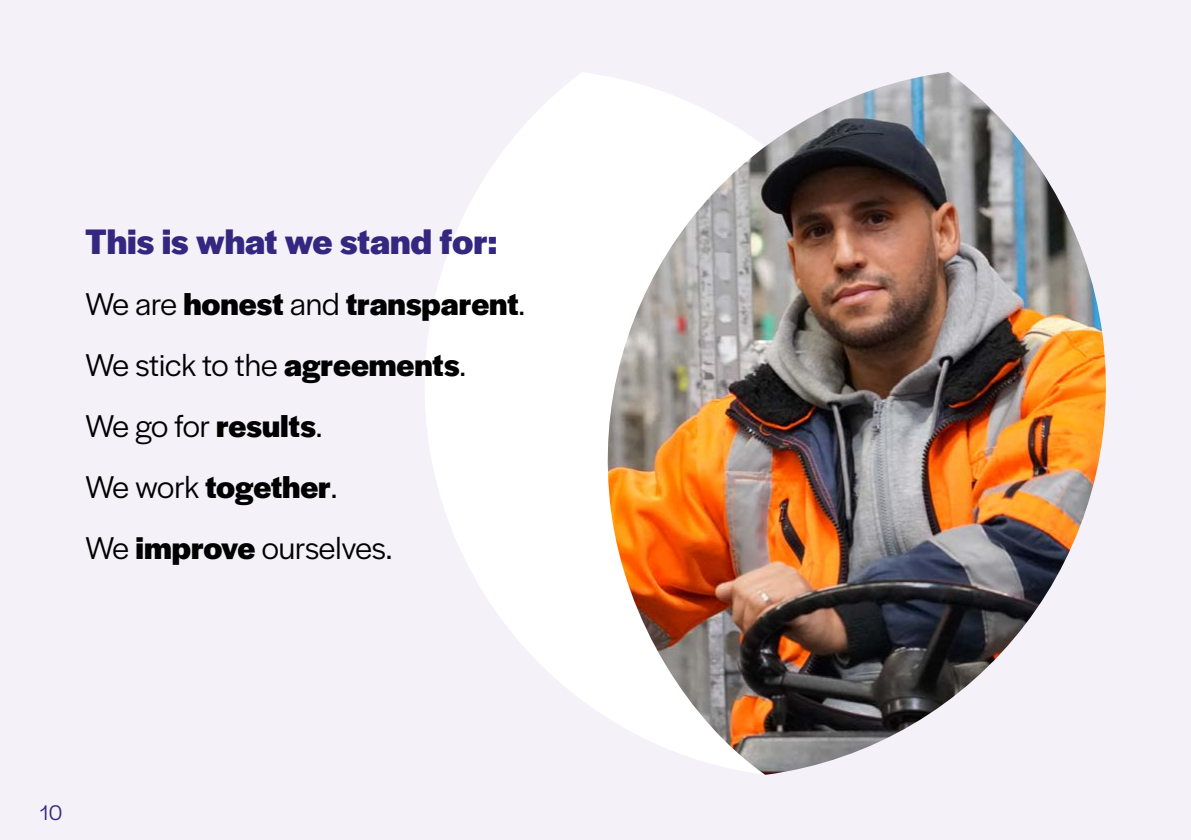
<style>
.page{position:relative;width:1191px;height:840px;background:#fff}
.page>*{position:absolute;margin:0;border:0;box-sizing:border-box;transform-origin:0 0}
.t1{font:700 36.8px "Halyard Display";color:#342780}
.t2{font:32.8px/60.8px "Halyard Display";letter-spacing:-.005em;color:#000}
.t3{font:22px "Halyard Display";color:#342780}
.s1{font-weight:700}
</style>
<div class="page">
<div style="left:0;top:0;width:1191px;height:839px;background:#f4f1f9"></div>
<svg style="left:425px;top:72px;width:180px;height:644px;fill:#fff"></svg>
<img style="left:605px;top:72px;width:501px;height:702px">
<p class="t1" style="left:85px;top:215px;width:414px">This is what we stand for:</p>
<p class="t2" style="left:85px;top:272px;width:442px">We are <span class="s1">honest</span> and <span class="s1">transparent</span>.<br>We stick to the <span class="s1">agreements</span>.<br>We go for <span class="s1">results</span>.<br>We work <span class="s1">together</span>.<br>We <span class="s1">improve</span> ourselves.</p>
<p class="t3" style="left:40px;top:796px;width:24px">10</p>
</div>
